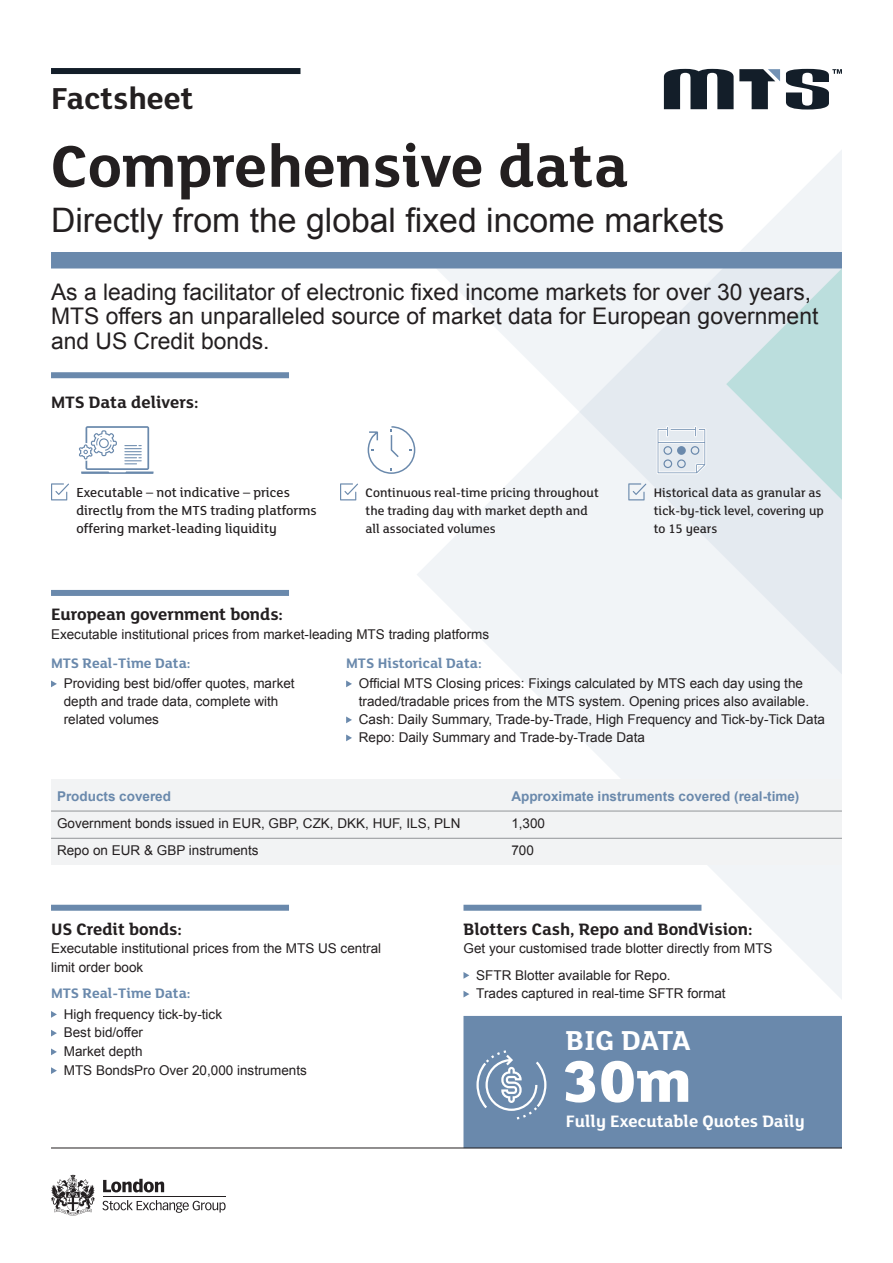
<style>
.page{position:relative;width:893px;height:1263px;background:#fff}
.page>*{position:absolute;margin:0;border:0;box-sizing:border-box;transform-origin:0 0}
.t1{font:700 63.75px "FS Lola";color:#231f20}
.COPY_COPY{font:800 63.6px "FS Lola";color:#fff}
.t2{font:33.75px "Arial";color:#231f20}
.Headding{font:700 33px "FS Lola";color:#231f20}
.COPY_COPY-2{font:700 29.85px "FS Lola";color:#fff}
.t3{font:22.8px/24.5px "Arial";color:#231f20}
.Headding-2{font:700 18px "FS Lola";color:#231f20}
.COPY_COPY-3{font:700 18px "FS Lola";color:#fff}
.Sub_Headding{font:700 15px "FS Lola";color:#6a89ac}
.Sub_Headding-2{font:500 14.25px/18px "FS Lola";color:#231f20}
.Bullet{font:13.5px/18px "Arial";color:#231f20}
.Sub_Headding-3{font:500 13.5px/18px "FS Lola";color:#231f20}
.Bullet-2{font:700 13.5px "Arial";color:#6a89ac}
</style>
<div class="page">
<svg style="left:416px;top:150px;width:426px;height:849px"></svg>
<svg style="left:436px;top:268px;width:406px;height:406px;fill:#f1f4f7"></svg>
<svg style="left:726px;top:268px;width:116px;height:232px;background:#cfe3e6"></svg>
<div style="left:463px;top:1016px;width:379px;height:132px;background:#6a89ac"></div>
<div style="left:51px;top:252px;width:791px;height:16px;background:#6a89ac"></div>
<svg style="left:51px;top:483px;width:18px;height:17px"></svg>
<svg style="left:340px;top:483px;width:18px;height:17px"></svg>
<svg style="left:628px;top:483px;width:18px;height:17px"></svg>
<svg style="left:346px;top:680px;width:6px;height:7px"></svg>
<svg style="left:346px;top:716px;width:6px;height:7px"></svg>
<svg style="left:346px;top:734px;width:6px;height:7px"></svg>
<svg style="left:51px;top:680px;width:6px;height:7px"></svg>
<div style="left:51px;top:779px;width:791px;height:86px;background:#f2f3f4"></div>
<hr style="left:51px;top:811px;width:791px;height:1px;background:#939598">
<hr style="left:51px;top:838px;width:791px;height:1px;background:#939598">
<div style="left:51px;top:68px;width:249px;height:6px;background:#131e29"></div>
<div style="left:51px;top:372px;width:238px;height:6px;background:#6a89ac"></div>
<div style="left:51px;top:590px;width:238px;height:6px;background:#6a89ac"></div>
<svg style="left:368px;top:426px;width:47px;height:48px"></svg>
<svg style="left:79px;top:426px;width:75px;height:48px"></svg>
<svg style="left:657px;top:426px;width:49px;height:48px"></svg>
<div style="left:663px;top:446px;width:9px;height:9px;border:1px solid #6a89ac;border-radius:50%"></div>
<div style="left:678px;top:447px;width:7px;height:7px;background:#6a89ac;border-radius:50%"></div>
<div style="left:677px;top:446px;width:9px;height:9px;border:1px solid #6a89ac;border-radius:50%"></div>
<div style="left:691px;top:446px;width:8px;height:9px;border:1px solid #6a89ac;border-radius:50%"></div>
<div style="left:663px;top:459px;width:9px;height:9px;border:1px solid #6a89ac;border-radius:50%"></div>
<div style="left:677px;top:459px;width:9px;height:9px;border:1px solid #6a89ac;border-radius:50%"></div>
<svg style="left:463px;top:972px;width:6px;height:7px"></svg>
<svg style="left:463px;top:991px;width:6px;height:6px"></svg>
<svg style="left:51px;top:1011px;width:6px;height:7px"></svg>
<svg style="left:51px;top:1030px;width:6px;height:6px"></svg>
<svg style="left:51px;top:1048px;width:6px;height:7px"></svg>
<svg style="left:51px;top:1067px;width:6px;height:7px"></svg>
<div style="left:51px;top:905px;width:238px;height:6px;background:#6a89ac"></div>
<div style="left:463px;top:905px;width:238px;height:6px;background:#6a89ac"></div>
<svg style="left:476px;top:1050px;width:70px;height:69px"></svg>
<hr style="left:51px;top:1147px;width:791px;height:1px;background:#231f20">
<svg style="left:786px;top:69px;width:56px;height:41px"></svg>
<svg style="left:664px;top:69px;width:116px;height:40px"></svg>
<svg style="left:102px;top:1200px;width:124px;height:13px"></svg>
<svg style="left:103px;top:1179px;width:61px;height:13px"></svg>
<hr style="left:103px;top:1197px;width:123px;height:1px;background:#231f20">
<svg style="left:51px;top:1175px;width:44px;height:40px"></svg>
<p class="Headding" style="left:51px;top:75px;width:144px">Factsheet</p>
<p class="t1" style="left:51px;top:122px;width:579px">Comprehensive data</p>
<p class="t2" style="left:51px;top:198px;width:675px">Directly from the global fixed income markets</p>
<p class="t3" style="left:51px;top:280px;width:769px">As a leading facilitator of electronic fixed income markets for over 30 years,<br>MTS offers an unparalleled source of market data for European government and US Credit bonds.</p>
<p class="Headding-2" style="left:51px;top:390px;width:149px">MTS Data delivers:</p>
<p class="Sub_Headding-2" style="left:77px;top:483px;width:242px">Executable – not indicative – prices directly from the MTS trading platforms offering market-leading liquidity</p>
<p class="Sub_Headding-3" style="left:366px;top:483px;width:235px">Continuous real-time pricing throughout the trading day with market depth and all associated volumes</p>
<p class="Sub_Headding-3" style="left:654px;top:483px;width:172px">Historical data as granular as tick-by-tick level, covering up to 15 years</p>
<p class="Headding-2" style="left:51px;top:602px;width:234px">European government bonds:</p>
<p class="Bullet" style="left:51px;top:625px;width:440px">Executable institutional prices from market-leading MTS trading platforms</p>
<p class="Sub_Headding" style="left:346px;top:653px;width:137px">MTS Historical Data:</p>
<p class="Bullet" style="left:359px;top:675px;width:452px">Official MTS Closing prices: Fixings calculated by MTS each day using the traded/tradable prices from the MTS system. Opening prices also available.</p>
<p class="Bullet" style="left:359px;top:711px;width:468px">Cash: Daily Summary, Trade-by-Trade, High Frequency and Tick-by-Tick Data</p>
<p class="Bullet" style="left:359px;top:729px;width:288px">Repo: Daily Summary and Trade-by-Trade Data</p>
<p class="Sub_Headding" style="left:51px;top:653px;width:141px">MTS Real-Time Data:</p>
<p class="Bullet" style="left:64px;top:675px;width:232px">Providing best bid/offer quotes, market depth and trade data, complete with related volumes</p>
<p class="Bullet-2" style="left:57px;top:788px;width:116px">Products covered</p>
<p class="Bullet" style="left:57px;top:815px;width:405px">Government bonds issued in EUR, GBP, CZK, DKK, HUF, ILS, PLN</p>
<p class="Bullet" style="left:57px;top:842px;width:203px">Repo on EUR &amp; GBP instruments</p>
<p class="Bullet-2" style="left:511px;top:788px;width:290px">Approximate instruments covered (real-time)</p>
<p class="Bullet" style="left:511px;top:815px;width:35px">1,300</p>
<p class="Bullet" style="left:511px;top:842px;width:24px">700</p>
<p class="Headding-2" style="left:51px;top:916px;width:132px">US Credit bonds:</p>
<p class="Bullet" style="left:51px;top:939px;width:332px;line-height:18.8px">Executable institutional prices from the MTS US central limit order book</p>
<p class="Sub_Headding" style="left:51px;top:982px;width:141px">MTS Real-Time Data:</p>
<p class="Bullet" style="left:64px;top:1005px;width:160px">High frequency tick-by-tick</p>
<p class="Bullet" style="left:64px;top:1024px;width:81px">Best bid/offer</p>
<p class="Bullet" style="left:64px;top:1042px;width:80px">Market depth</p>
<p class="Bullet" style="left:64px;top:1061px;width:245px">MTS BondsPro Over 20,000 instruments</p>
<p class="Headding-2" style="left:463px;top:916px;width:291px">Blotters Cash, Repo and BondVision:</p>
<p class="Bullet" style="left:463px;top:940px;width:311px">Get your customised trade blotter directly from MTS</p>
<p class="Bullet" style="left:476px;top:966px;width:196px">SFTR Blotter available for Repo.</p>
<p class="Bullet" style="left:476px;top:985px;width:251px">Trades captured in real-time SFTR format</p>
<p class="COPY_COPY-2" style="left:566px;top:1020px;width:126px">BIG DATA</p>
<p class="COPY_COPY" style="left:561px;top:1037px;width:132px">30m</p>
<p class="COPY_COPY-3" style="left:566px;top:1108px;width:240px">Fully Executable Quotes Daily</p>
</div>
